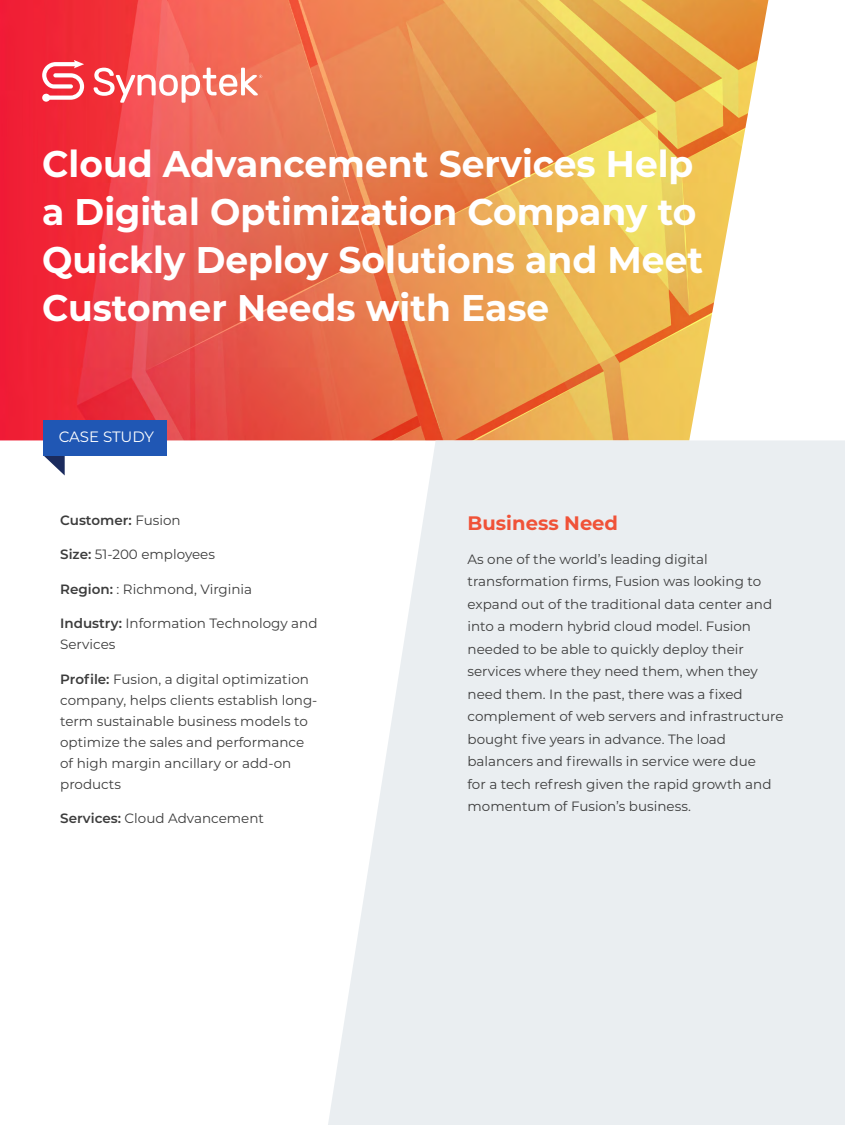
<style>
.page{position:relative;width:845px;height:1125px;background:#fff}
.page>*{position:absolute;margin:0;border:0;box-sizing:border-box;transform-origin:0 0}
.t1{font:700 37.05px/48px "Montserrat";color:#fff}
.t2{font:700 19.5px "Montserrat";color:#f05238}
.t3{font:15px "Montserrat";letter-spacing:-.01em;color:#fff}
.t4{font:13.5px/22.5px "Montserrat";color:#3c3c3c}
.t5{font:600 13.5px "Montserrat";color:#3c3c3c}
.s1{font-weight:400}
.s2{font-weight:600}
</style>
<div class="page">
<img style="left:0;top:0;width:768px;height:440px">
<svg style="left:44px;top:456px;width:21px;height:20px"></svg>
<div style="left:44px;top:420px;width:123px;height:36px;background:#2057b4"></div>
<svg style="left:42px;top:60px;width:42px;height:42px"></svg>
<svg style="left:94px;top:68px;width:168px;height:35px"></svg>
<svg style="left:328px;top:440px;width:516px;height:685px;background:#eceff2"></svg>
<h1 class="t1" style="left:42px;top:138px;width:662px">Cloud Advancement Services Help a Digital Optimization Company to<br>Quickly Deploy Solutions and Meet<br>Customer Needs with Ease</h1>
<p class="t3" style="left:59px;top:426px;width:97px">CASE STUDY</p>
<p class="t5" style="left:60px;top:510px;width:122px">Customer: <span class="s1">Fusion</span></p>
<p class="t4" style="left:60px;top:543px;width:156px"><span class="s2">Size:</span> 51-200 employees</p>
<p class="t4" style="left:60px;top:577px;width:193px"><span class="s2">Region:</span> : Richmond, Virginia</p>
<p class="t4" style="left:60px;top:612px;width:259px;line-height:21px"><span class="s2">Industry:</span> Information Technology and<br>Services</p>
<p class="t4" style="left:60px;top:668px;width:259px;line-height:21px"><span class="s2">Profile:</span> Fusion, a digital optimization company, helps clients establish long&shy;term sustainable business models to optimize the sales and performance of high margin ancillary or add-on products</p>
<p class="t4" style="left:60px;top:807px;width:205px"><span class="s2">Services:</span> Cloud Advancement</p>
<h2 class="t2" style="left:467px;top:509px;width:152px">Business Need</h2>
<p class="t4" style="left:467px;top:547px;width:317px">As one of the world’s leading digital transformation firms, Fusion was looking to expand out of the traditional data center and into a modern hybrid cloud model. Fusion needed to be able to quickly deploy their services where they need them, when they need them. In the past, there was a fixed complement of web servers and infrastructure bought five years in advance. The load balancers and firewalls in service were due<br>for a tech refresh given the rapid growth and momentum of Fusion’s business.</p>
</div>
